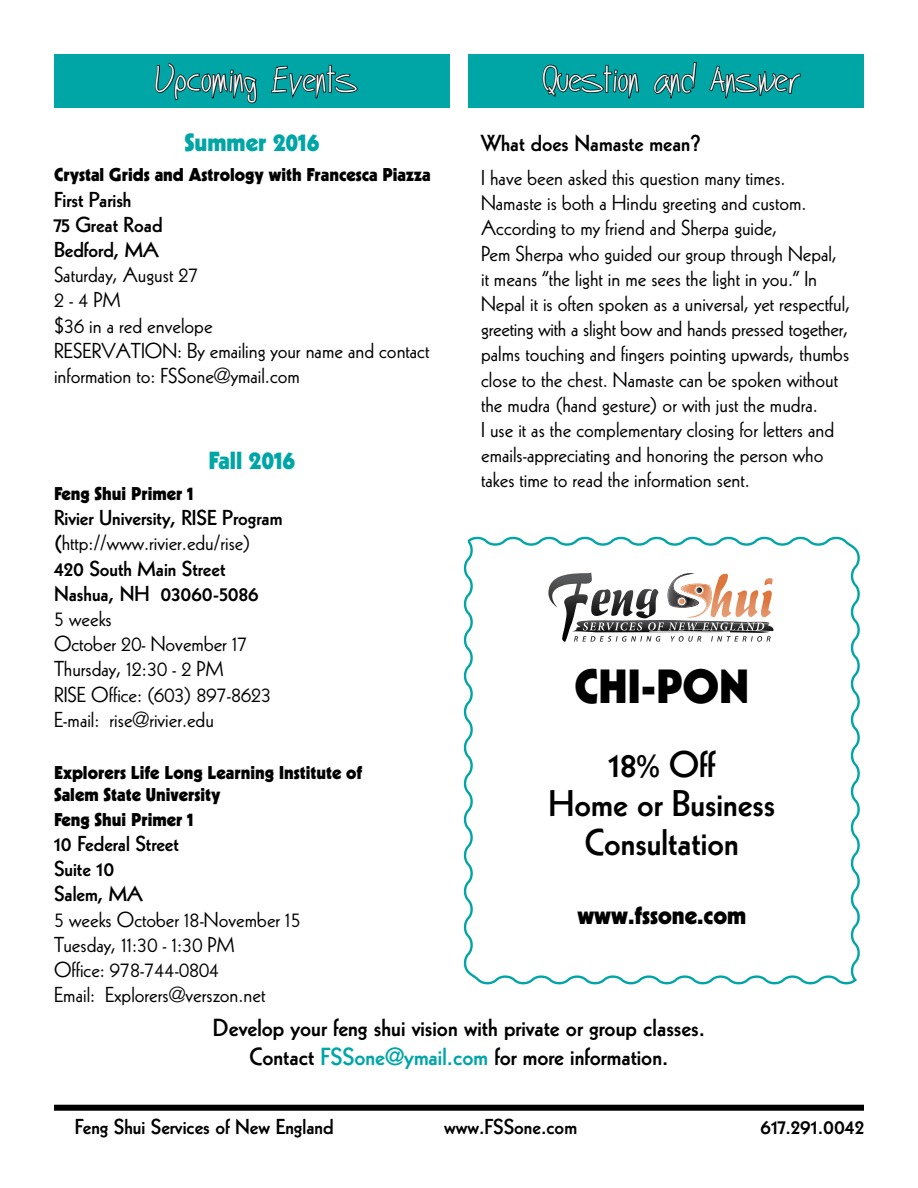
<style>
.page{position:relative;width:918px;height:1188px;background:#fff}
.page>*{position:absolute;margin:0;border:0;box-sizing:border-box;transform-origin:0 0}
.t1{font:900 46.5px "Kabel";color:#000}
.t2{font:39px "Handwrite Pen";color:#fff}
.t3{font:800 36px/39px "Kabel";color:#000;text-align:center}
.t4{font:800 24px/28.8px "Kabel";color:#000;text-align:center}
.t5{font:900 24px "Kabel";color:#00a5a6}
.t6{font:900 24px "Kabel";color:#000}
.t7{font:800 22.5px "Kabel";color:#000}
.t8{font:21px/25.2px "Kabel";color:#000}
.t9{font:800 21px/25.2px "Kabel";color:#000}
.t10{font:900 18px/21.6px "Kabel";color:#000}
.s1{font-weight:400}
.s2{color:#00a5a6}
</style>
<div class="page">
<div style="left:54px;top:54px;width:396px;height:54px;background:#00a5a6"></div>
<div style="left:468px;top:54px;width:396px;height:54px;background:#00a5a6"></div>
<svg style="left:155px;top:63px;width:102px;height:41px"></svg>
<svg style="left:271px;top:64px;width:87px;height:35px"></svg>
<svg style="left:542px;top:64px;width:97px;height:35px"></svg>
<svg style="left:653px;top:62px;width:44px;height:37px"></svg>
<svg style="left:709px;top:65px;width:92px;height:34px"></svg>
<svg style="left:463px;top:536px;width:397px;height:449px"></svg>
<svg style="left:546px;top:573px;width:228px;height:69px"></svg>
<div style="left:54px;top:1105px;width:810px;height:6px;background:#000"></div>
<h2 class="t2" style="left:156px;top:59px;width:202px">UPCOMING EVENTS</h2>
<h2 class="t2" style="left:541px;top:59px;width:261px">QUESTION AND ANSWER</h2>
<p class="t5" style="left:184px;top:127px;width:137px">Summer 2016</p>
<p class="t10" style="left:54px;top:164px;width:378px">Crystal Grids and Astrology with Francesca Piazza</p>
<p class="t9" style="left:54px;top:187px;width:110px">First Parish<br>75 Great Road<br>Bedford, MA</p>
<p class="t8" style="left:54px;top:262px;width:377px">Saturday, August 27<br>2 - 4 PM<br>$36 in a red envelope<br>RESERVATION: By emailing your name and contact information to: FSSone@ymail.com</p>
<p class="t7" style="left:481px;top:130px;width:222px">What does Namaste mean?</p>
<p class="t8" style="left:481px;top:165px;width:371px">I have been asked this question many times.<br>Namaste is both a Hindu greeting and custom.<br>According to my friend and Sherpa guide,<br>Pem Sherpa who guided our group through Nepal,<br>it means “the light in me sees the light in you.” In Nepal it is often spoken as a universal, yet respectful, greeting with a slight bow and hands pressed together, palms touching and fingers pointing upwards, thumbs close to the chest. Namaste can be spoken without the mudra (hand gesture) or with just the mudra.<br>I use it as the complementary closing for letters and emails-appreciating and honoring the person who takes time to read the information sent.</p>
<p class="t5" style="left:208px;top:446px;width:89px">Fall 2016</p>
<p class="t10" style="left:54px;top:482px;width:141px">Feng Shui Primer 1</p>
<p class="t9" style="left:54px;top:505px;width:230px">Rivier University, RISE Program (<span class="s1">http://www.rivier.edu/rise)<br></span>420 South Main Street<br>Nashua, NH 03060-5086</p>
<p class="t8" style="left:54px;top:606px;width:219px">5 weeks<br>October 20- November 17<br>Thursday, 12:30 - 2 PM<br>RISE Office: (603) 897-8623<br>E-mail: rise@rivier.edu</p>
<p class="t10" style="left:54px;top:761px;width:310px">Explorers Life Long Learning Institute of<br>Salem State University</p>
<p class="t10" style="left:54px;top:808px;width:141px">Feng Shui Primer 1</p>
<p class="t9" style="left:54px;top:831px;width:126px">10 Federal Street<br>Suite 10<br>Salem, MA</p>
<p class="t8" style="left:54px;top:907px;width:248px">5 weeks October 18-November 15<br>Tuesday, 11:30 - 1:30 PM<br>Office: 978-744-0804<br>Email: Explorers@verszon.net</p>
<h1 class="t1" style="left:574px;top:657px;width:176px">CHI-PON</h1>
<h3 class="t3" style="left:549px;top:745px;width:228px">18% Off<br>Home or Business<br>Consultation</h3>
<p class="t6" style="left:577px;top:900px;width:170px">www.fssone.com</p>
<p class="t4" style="left:213px;top:1014px;width:494px">Develop your feng shui vision with private or group classes.<br>Contact <span class="s2">FSSone@ymail.com</span> for more information.</p>
<p class="t9" style="left:75px;top:1115px;width:260px">Feng Shui Services of New England</p>
<p class="t9" style="left:444px;top:1115px;width:134px">www.FSSone.com</p>
<p class="t9" style="left:761px;top:1115px;width:105px">617.291.0042</p>
</div>
